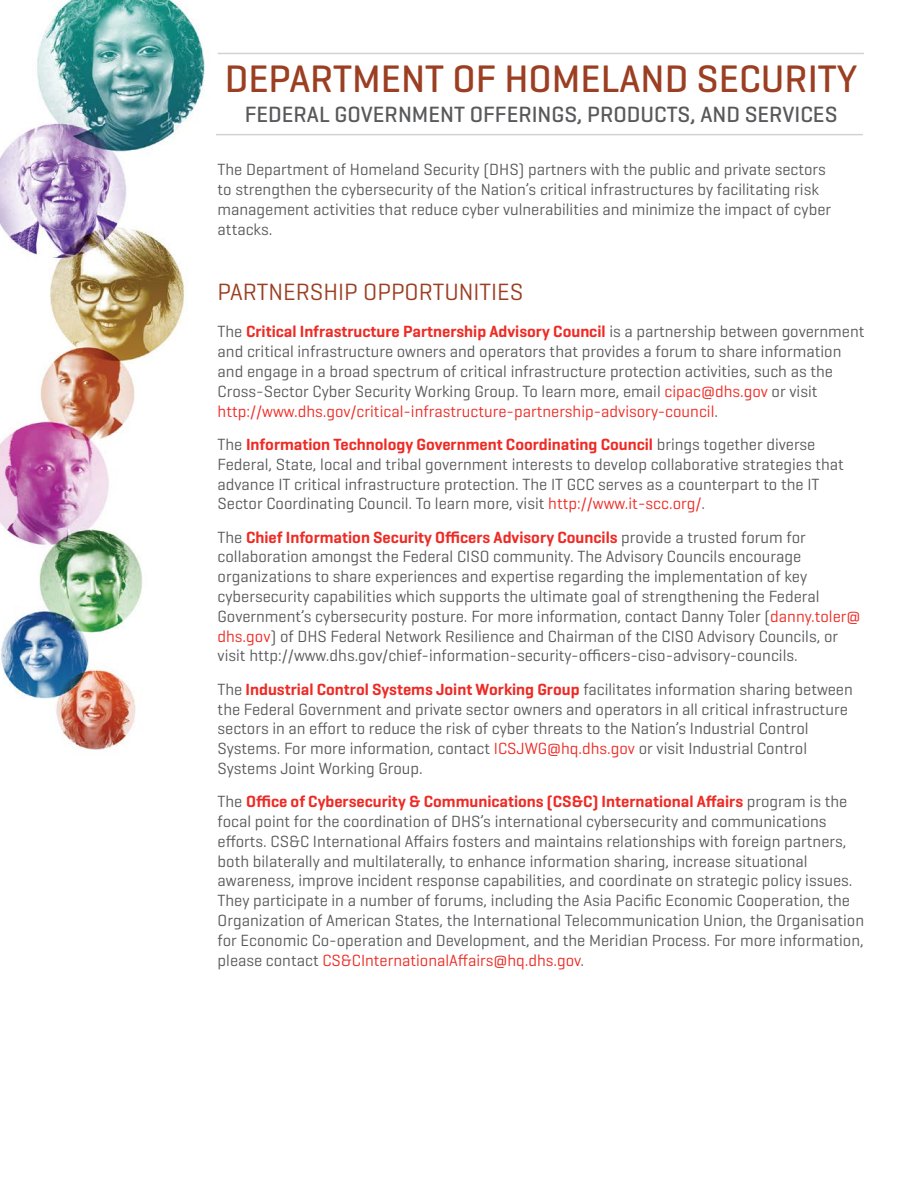
<style>
.page{position:relative;width:918px;height:1188px;background:#fff}
.page>*{position:absolute;margin:0;border:0;box-sizing:border-box;transform-origin:0 0}
.t1{font:500 39px "Geogrotesque";color:#9b3e21}
.t2{font:24px "Geogrotesque";color:#9b3e21}
.t3{font:500 22.5px "Geogrotesque";color:#58595b}
.t4{font:16.5px/19.8px "Geogrotesque";color:#58595b}
.s1{font-weight:600;color:#ee2a24}
.s2{color:#ee2a24}
</style>
<div class="page">
<img style="left:0;top:0;width:205px;height:750px">
<hr style="left:218px;top:53px;width:646px;height:1px;background:#d1d3d4">
<hr style="left:216px;top:134px;width:647px;height:1px;background:#d1d3d4">
<h1 class="t1" style="left:225px;top:54px;width:634px">DEPARTMENT OF HOMELAND SECURITY</h1>
<h1 class="t3" style="left:245px;top:101px;width:594px">FEDERAL GOVERNMENT OFFERINGS, PRODUCTS, AND SERVICES</h1>
<p class="t4" style="left:218px;top:159px;width:615px">The Department of Homeland Security (DHS) partners with the public and private sectors to strengthen the cybersecurity of the Nation’s critical infrastructures by facilitating risk management activities that reduce cyber vulnerabilities and minimize the impact of cyber attacks.</p>
<h2 class="t2" style="left:218px;top:276px;width:307px">PARTNERSHIP OPPORTUNITIES</h2>
<p class="t4" style="left:218px;top:321px;width:648px">The <span class="s1">Critical Infrastructure Partnership Advisory Council</span> is a partnership between government and critical infrastructure owners and operators that provides a forum to share information and engage in a broad spectrum of critical infrastructure protection activities, such as the Cross-Sector Cyber Security Working Group. To learn more, email <span class="s2">cipac@dhs.gov</span> or visit <span class="s2">http://www.dhs.gov/critical-infrastructure-partnership-advisory-council</span>.</p>
<p class="t4" style="left:218px;top:434px;width:628px">The <span class="s1">Information Technology Government Coordinating Council</span> brings together diverse Federal, State, local and tribal government interests to develop collaborative strategies that advance IT critical infrastructure protection. The IT GCC serves as a counterpart to the IT Sector Coordinating Council. To learn more, visit <span class="s2">http://www.it-scc.org/</span>.</p>
<p class="t4" style="left:218px;top:527px;width:644px">The <span class="s1">Chief Information Security Officers Advisory Councils</span> provide a trusted forum for collaboration amongst the Federal CISO community. The Advisory Councils encourage organizations to share experiences and expertise regarding the implementation of key cybersecurity capabilities which supports the ultimate goal of strengthening the Federal Government’s cybersecurity posture. For more information, contact Danny Toler (<span class="s2">danny.toler@ dhs.gov</span>) of DHS Federal Network Resilience and Chairman of the CISO Advisory Councils, or visit http://www.dhs.gov/chief-information-security-officers-ciso-advisory-councils.</p>
<p class="t4" style="left:218px;top:679px;width:637px">The <span class="s1">Industrial Control Systems Joint Working Group</span> facilitates information sharing between the Federal Government and private sector owners and operators in all critical infrastructure sectors in an effort to reduce the risk of cyber threats to the Nation’s Industrial Control Systems. For more information, contact <span class="s2">ICSJWG@hq.dhs.gov</span> or visit Industrial Control Systems Joint Working Group.</p>
<p class="t4" style="left:218px;top:791px;width:648px">The <span class="s1">Office of Cybersecurity &amp; Communications (CS&amp;C) International Affairs</span> program is the focal point for the coordination of DHS’s international cybersecurity and communications efforts. CS&amp;C International Affairs fosters and maintains relationships with foreign partners, both bilaterally and multilaterally, to enhance information sharing, increase situational awareness, improve incident response capabilities, and coordinate on strategic policy issues.<br>They participate in a number of forums, including the Asia Pacific Economic Cooperation, the Organization of American States, the International Telecommunication Union, the Organisation for Economic Co-operation and Development, and the Meridian Process. For more information, please contact <span class="s2">CS&amp;CInternationalAffairs@hq.dhs.gov</span>.</p>
</div>
